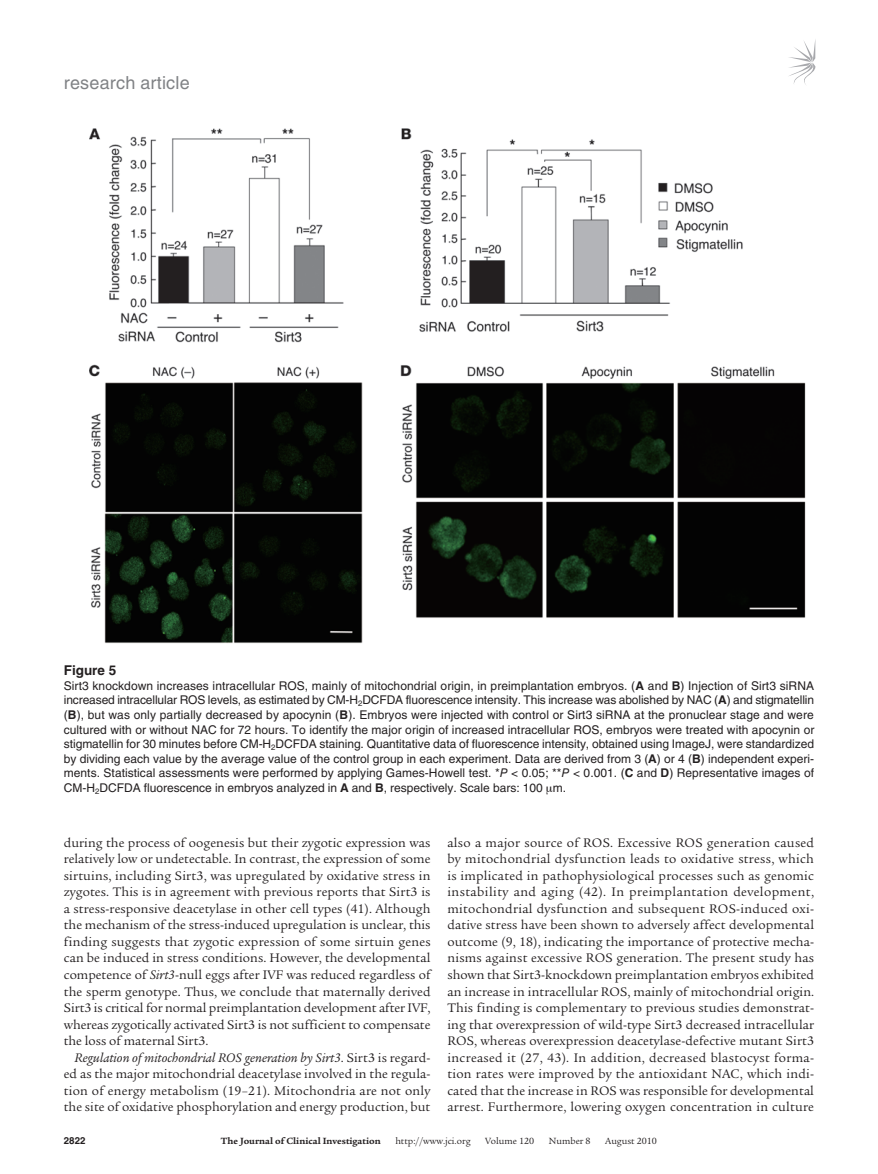
<style>
.page{position:relative;width:878px;height:1174px;background:#fff}
.page>*{position:absolute;margin:0;border:0;box-sizing:border-box;transform-origin:0 0}
.t1{font:18px "Helvetica LT Std";letter-spacing:.01em;color:#808285}
.t2{font:13.5px/16.5px "Legacy Serif Std";letter-spacing:.005em;color:#231f20;text-align:justify}
.t3{font:700 13.5px "Helvetica LT Std";color:#231f20}
.t4{font:12px/14.5px "Helvetica LT Std";color:#231f20;text-align:justify}
.t5{font:9.75px "Legacy Serif Std";color:#231f20}
.t6{font:700 9.75px "Legacy Serif Std";color:#231f20}
.t7{font:700 9.75px "Helvetica LT Std";color:#231f20}
.s1{font-weight:700}
.s2{font-style:italic}
</style>
<div class="page">
<svg style="left:789px;top:41px;width:26px;height:44px"></svg>
<img style="left:90px;top:128px;width:716px;height:515px">
<h1 class="t1" style="left:64px;top:72px;width:127px">research article</h1>
<p class="t3" style="left:64px;top:662px;width:54px">Figure 5</p>
<p class="t4" style="left:64px;top:678px;width:752px">Sirt3 knockdown increases intracellular ROS, mainly of mitochondrial origin, in preimplantation embryos. (<span class="s1">A</span> and <span class="s1">B</span>) Injection of Sirt3 siRNA increased intracellular ROS levels, as estimated by CM-H<sub>2</sub>DCFDA fluorescence intensity. This increase was abolished by NAC (<span class="s1">A</span>) and stigmatellin (<span class="s1">B</span>), but was only partially decreased by apocynin (<span class="s1">B</span>). Embryos were injected with control or Sirt3 siRNA at the pronuclear stage and were cultured with or without NAC for 72 hours. To identify the major origin of increased intracellular ROS, embryos were treated with apocynin or stigmatellin for 30 minutes before CM-H<sub>2</sub>DCFDA staining. Quantitative data of fluorescence intensity, obtained using ImageJ, were standardized by dividing each value by the average value of the control group in each experiment. Data are derived from 3 (<span class="s1">A</span>) or 4 (<span class="s1">B</span>) independent experi&shy;ments. Statistical assessments were performed by applying Games-Howell test. *<span class="s2">P</span> &lt; 0.05; **<span class="s2">P</span> &lt; 0.001. (<span class="s1">C</span> and <span class="s1">D</span>) Representative images of CM-H<sub>2</sub>DCFDA fluorescence in embryos analyzed in <span class="s1">A</span> and <span class="s1">B</span>, respectively. Scale bars: 100 m.</p>
<p class="t2" style="left:64px;top:834px;width:368px">during the process of oogenesis but their zygotic expression was relatively low or undetectable. In contrast, the expression of some sirtuins, including Sirt3, was upregulated by oxidative stress in zygotes. This is in agreement with previous reports that Sirt3 is a stress-responsive deacetylase in other cell types (41). Although the mechanism of the stress-induced upregulation is unclear, this finding suggests that zygotic expression of some sirtuin genes can be induced in stress conditions. However, the developmental competence of <span class="s2">Sirt3</span>-null eggs after IVF was reduced regardless of the sperm genotype. Thus, we conclude that maternally derived Sirt3 is critical for normal preimplantation development after IVF, whereas zygotically activated Sirt3 is not sufficient to compensate the loss of maternal Sirt3.</p>
<p class="t2" style="left:64px;top:1049px;width:368px;text-indent:11px"><span class="s2">Regulation of mitochondrial ROS generation by Sirt3</span>. Sirt3 is regard&shy;ed as the major mitochondrial deacetylase involved in the regula&shy;tion of energy metabolism (19–21). Mitochondria are not only the site of oxidative phosphorylation and energy production, but</p>
<p class="t2" style="left:447px;top:834px;width:368px">also a major source of ROS. Excessive ROS generation caused by mitochondrial dysfunction leads to oxidative stress, which is implicated in pathophysiological processes such as genomic instability and aging (42). In preimplantation development, mitochondrial dysfunction and subsequent ROS-induced oxi&shy;dative stress have been shown to adversely affect developmental outcome (9, 18), indicating the importance of protective mecha&shy;nisms against excessive ROS generation. The present study has shown that Sirt3-knockdown preimplantation embryos exhibited an increase in intracellular ROS, mainly of mitochondrial origin.<br>This finding is complementary to previous studies demonstrat&shy;ing that overexpression of wild-type Sirt3 decreased intracellular ROS, whereas overexpression deacetylase-defective mutant Sirt3 increased it (27, 43). In addition, decreased blastocyst forma&shy;tion rates were improved by the antioxidant NAC, which indi&shy;cated that the increase in ROS was responsible for developmental arrest. Furthermore, lowering oxygen concentration in culture</p>
<p class="t7" style="left:64px;top:1134px;width:23px">2822</p>
<p class="t6" style="left:221px;top:1135px;width:161px">The Journal of Clinical Investigation</p>
<p class="t5" style="left:395px;top:1135px;width:77px">http://www.jci.org</p>
<p class="t5" style="left:485px;top:1135px;width:50px">Volume 120</p>
<p class="t5" style="left:549px;top:1135px;width:43px">Number 8</p>
<p class="t5" style="left:605px;top:1135px;width:53px">August 2010</p>
</div>
